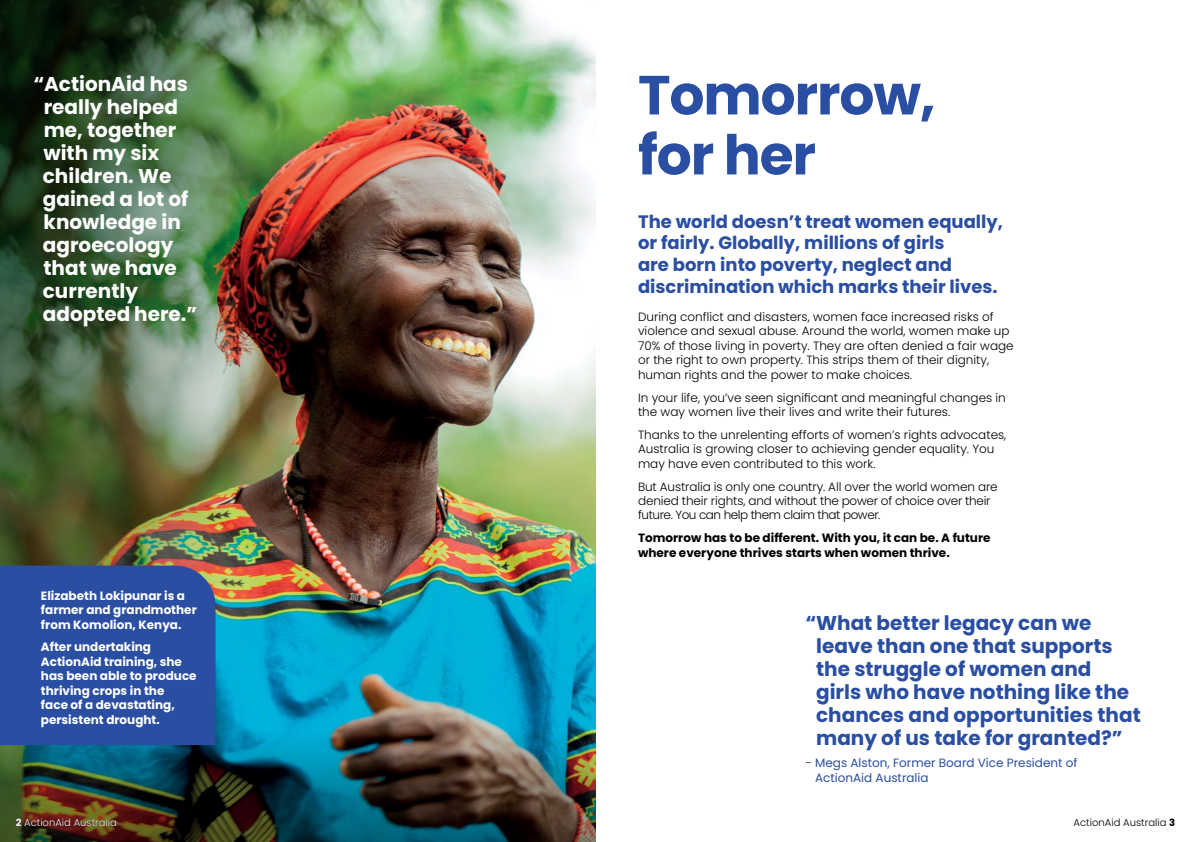
<style>
.page{position:relative;width:1191px;height:842px;background:#fff}
.page>*{position:absolute;margin:0;border:0;box-sizing:border-box;transform-origin:0 0}
.t1{font:700 55px/60px "Poppins";letter-spacing:-.02em;color:#294ea2}
.t2{font:700 20px/23px "Poppins";color:#294ea2}
.t3{font:700 20px/23px "Poppins";color:#fff}
.t4{font:700 18px/21.6px "Poppins";color:#294ea2}
.t5{font:300 12px/14.4px "Poppins";color:#000}
.t6{font:700 12px/14.4px "Poppins";color:#fff}
.t7{font:700 12px/14.4px "Poppins";color:#000}
.t8{font:12px/14.4px "Poppins";color:#294ea2}
.t9{font:300 10px "Poppins";color:#fff}
.t10{font:300 10px "Poppins";color:#000}
.s1{font-weight:700;color:#000}
.s2{font-weight:700}
</style>
<div class="page">
<img style="left:372px;top:0;width:223px;height:730px">
<img style="left:372px;top:730px;width:223px;height:112px">
<img style="left:0;top:0;width:372px;height:842px">
<div style="left:0;top:566px;width:215px;height:179px;background:#294ea2"></div>
<h2 class="t3" style="left:43px;top:73px;width:156px;text-indent:-9px">“ActionAid has really helped me, together with my six children. We gained a lot of knowledge in agroecology that we have currently adopted here.”</h2>
<p class="t6" style="left:41px;top:588px;width:157px">Elizabeth Lokipunar is a farmer and grandmother from Komolion, Kenya.</p>
<p class="t6" style="left:41px;top:640px;width:157px">After undertaking<br>ActionAid training, she has been able to produce thriving crops in the<br>face of a devastating, persistent drought.</p>
<h1 class="t1" style="left:638px;top:65px;width:299px">Tomorrow, for her</h1>
<h3 class="t4" style="left:638px;top:211px;width:366px">The world doesn’t treat women equally, or fairly. Globally, millions of girls<br>are born into poverty, neglect and discrimination which marks their lives.</h3>
<p class="t5" style="left:638px;top:310px;width:377px">During conflict and disasters, women face increased risks of violence and sexual abuse. Around the world, women make up 70% of those living in poverty. They are often denied a fair wage or the right to own property. This strips them of their dignity, human rights and the power to make choices.</p>
<p class="t5" style="left:638px;top:390px;width:369px">In your life, you’ve seen significant and meaningful changes in the way women live their lives and write their futures.</p>
<p class="t5" style="left:638px;top:428px;width:370px">Thanks to the unrelenting efforts of women’s rights advocates,<br>Australia is growing closer to achieving gender equality. You may have even contributed to this work.</p>
<p class="t5" style="left:638px;top:479px;width:361px">But Australia is only one country. All over the world women are denied their rights, and without the power of choice over their future. You can help them claim that power.</p>
<p class="t7" style="left:638px;top:531px;width:354px">Tomorrow has to be different. With you, it can be. A future where everyone thrives starts when women thrive.</p>
<h2 class="t2" style="left:816px;top:611px;width:326px;text-indent:-11px">“What better legacy can we leave than one that supports the struggle of women and girls who have nothing like the chances and opportunities that many of us take for granted?”</h2>
<p class="t8" style="left:815px;top:756px;width:264px;text-indent:-10px">- Megs Alston, Former Board Vice President of<br>ActionAid Australia</p>
<p class="t9" style="left:16px;top:817px;width:103px"><span class="s1">2</span> ActionAid Australia</p>
<p class="t10" style="left:1073px;top:817px;width:103px">ActionAid Australia <span class="s2">3</span></p>
</div>
